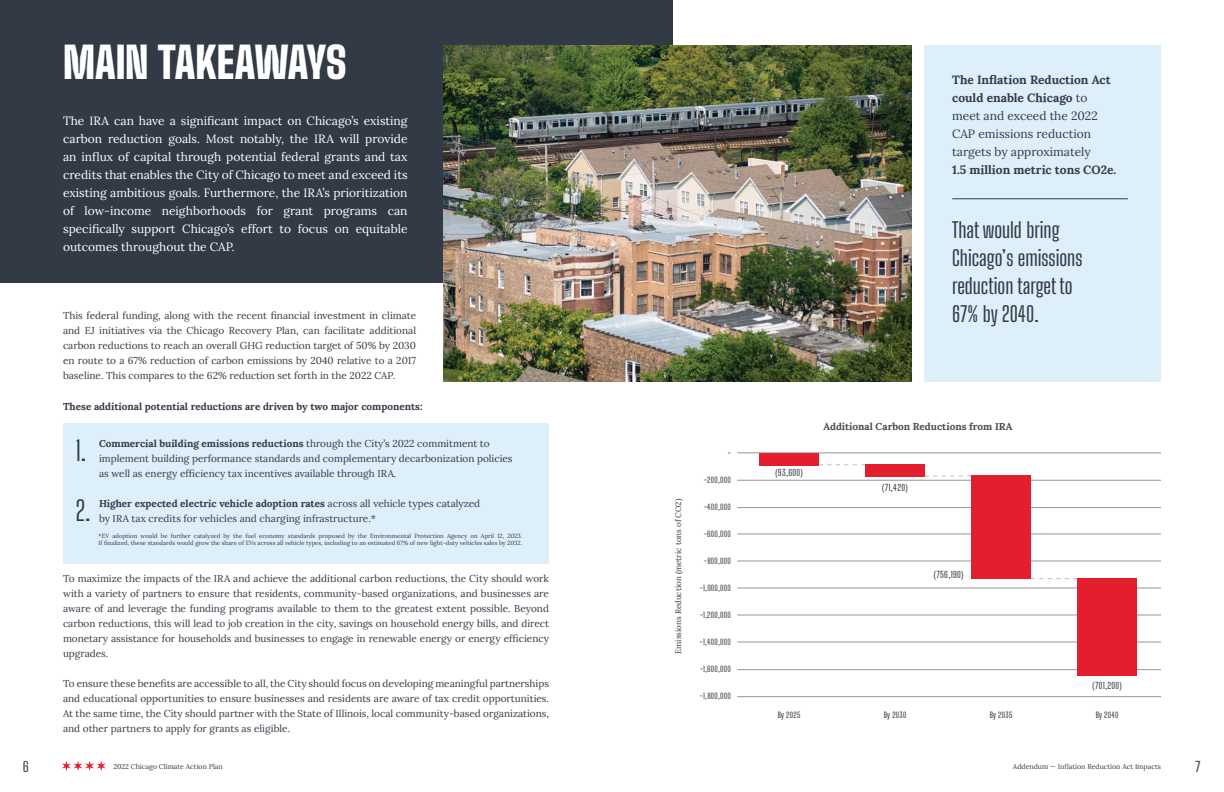
<style>
.page{position:relative;width:1224px;height:792px;background:#fff}
.page>*{position:absolute;margin:0;border:0;box-sizing:border-box;transform-origin:0 0}
.t1{font:900 43px "Big Shoulders Display";letter-spacing:-.005em;color:#fff}
.t2{font:27px "Big Shoulders Display";color:#323a45}
.t3{font:500 21px/28px "Big Shoulders Display";color:#323a45}
.t4{font:500 14px "Big Shoulders Text";color:#474b56}
.t5{font:12px/18px "Lora";color:#fff;text-align:justify}
.t6{font:700 12px/18px "Lora";color:#323a45}
.t7{font:10px/15px "Lora";color:#323a45;text-align:justify}
.t8{font:700 10px "Lora";color:#323a45}
.t9{font:700 10px "Lora";color:#4a4a4c}
.t10{font:9px "Big Shoulders Text";letter-spacing:.03em;color:#323a45}
.t11{font:8px "Big Shoulders Text";letter-spacing:.03em;color:#323a45}
.t12{font:8px "Lora";color:#323a45}
.t13{font:7px "Lora";color:#323a45}
.t14{font:6px/7.2px "Lora";color:#323a45}
.s1{font-weight:700}
.s2{font-weight:400}
</style>
<div class="page">
<svg style="left:62px;top:761px;width:44px;height:10px"></svg>
<div style="left:0;top:0;width:673px;height:282px;background:#323a45"></div>
<div style="left:63px;top:423px;width:486px;height:140px;background:#ddeff8"></div>
<img style="left:444px;top:45px;width:468px;height:337px">
<div style="left:924px;top:45px;width:237px;height:337px;background:#ddeff8"></div>
<svg style="left:819px;top:464px;width:47px;height:1px"></svg>
<svg style="left:925px;top:476px;width:47px;height:1px"></svg>
<svg style="left:1031px;top:578px;width:47px;height:1px"></svg>
<hr style="left:737px;top:588px;width:424px;height:1px;background:#949698">
<hr style="left:737px;top:642px;width:424px;height:1px;background:#949698">
<hr style="left:737px;top:696px;width:424px;height:1px;background:#949698">
<hr style="left:737px;top:453px;width:424px;height:1px;background:#949698">
<hr style="left:737px;top:480px;width:424px;height:1px;background:#949698">
<hr style="left:737px;top:507px;width:424px;height:1px;background:#949698">
<hr style="left:737px;top:534px;width:424px;height:1px;background:#949698">
<hr style="left:737px;top:561px;width:424px;height:1px;background:#949698">
<hr style="left:737px;top:615px;width:424px;height:1px;background:#949698">
<hr style="left:737px;top:669px;width:424px;height:1px;background:#949698">
<div style="left:760px;top:453px;width:59px;height:12px;background:#e51e2d"></div>
<div style="left:866px;top:464px;width:59px;height:13px;background:#e51e2d"></div>
<div style="left:1078px;top:578px;width:59px;height:98px;background:#e51e2d"></div>
<div style="left:972px;top:476px;width:59px;height:103px;background:#e51e2d"></div>
<hr style="left:952px;top:198px;width:176px;height:1px;background:#323a45">
<p class="t1" style="left:63px;top:34px;width:285px">MAIN TAKEAWAYS</p>
<p class="t5" style="left:63px;top:111px;width:346px">The IRA can have a significant impact on Chicago’s existing carbon reduction goals. Most notably, the IRA will provide an influx of capital through potential federal grants and tax credits that enables the City of Chicago to meet and exceed its existing ambitious goals. Furthermore, the IRA’s prioritization of low-income neighborhoods for grant programs can specifically support Chicago’s effort to focus on equitable outcomes throughout the CAP.</p>
<p class="t7" style="left:63px;top:308px;width:355px">This federal funding, along with the recent financial investment in climate and EJ initiatives via the Chicago Recovery Plan, can facilitate additional carbon reductions to reach an overall GHG reduction target of 50% by 2030 en route to a 67% reduction of carbon emissions by 2040 relative to a 2017 baseline. This compares to the 62% reduction set forth in the 2022 CAP.</p>
<p class="t8" style="left:63px;top:398px;width:361px">These additional potential reductions are driven by two major components:</p>
<p class="t2" style="left:76px;top:433px;width:12px">1.</p>
<p class="t2" style="left:76px;top:492px;width:17px">2.</p>
<p class="t7" style="left:99px;top:435px;width:415px;text-align:left"><span class="s1">Commercial building emissions reductions</span> through the City’s 2022 commitment to implement building performance standards and complementary decarbonization policies as well as energy efficiency tax incentives available through IRA.</p>
<p class="t7" style="left:99px;top:495px;width:383px"><span class="s1">Higher expected electric vehicle adoption rates</span> across all vehicle types catalyzed by IRA tax credits for vehicles and charging infrastructure.*</p>
<p class="t14" style="left:99px;top:532px;width:425px">*EV adoption would be further catalyzed by the fuel economy standards proposed by the Environmental Protection Agency on April 12, 2023.<br>If finalized, these standards would grow the share of EVs across all vehicle types, including to an estimated 67% of new light-duty vehicles sales by 2032.</p>
<p class="t7" style="left:63px;top:570px;width:488px">To maximize the impacts of the IRA and achieve the additional carbon reductions, the City should work with a variety of partners to ensure that residents, community-based organizations, and businesses are aware of and leverage the funding programs available to them to the greatest extent possible. Beyond carbon reductions, this will lead to job creation in the city, savings on household energy bills, and direct monetary assistance for households and businesses to engage in renewable energy or energy efficiency upgrades.</p>
<p class="t7" style="left:63px;top:675px;width:488px">To ensure these benefits are accessible to all, the City should focus on developing meaningful partnerships and educational opportunities to ensure businesses and residents are aware of tax credit opportunities.<br>At the same time, the City should partner with the State of Illinois, local community-based organizations, and other partners to apply for grants as eligible.</p>
<p class="t12" style="left:672px;top:654px;width:156px;rotate:-90deg">Emissions Reduction (metric tons of CO2)</p>
<p class="t11" style="left:728px;top:448px;width:4px">-</p>
<p class="t11" style="left:704px;top:475px;width:28px">-200,000</p>
<p class="t11" style="left:704px;top:502px;width:28px">-400,000</p>
<p class="t11" style="left:704px;top:529px;width:28px">-600,000</p>
<p class="t11" style="left:704px;top:556px;width:28px">-800,000</p>
<p class="t11" style="left:700px;top:583px;width:32px">-1,000,000</p>
<p class="t11" style="left:700px;top:610px;width:32px">-1,200,000</p>
<p class="t11" style="left:700px;top:637px;width:32px">-1,400,000</p>
<p class="t11" style="left:700px;top:664px;width:32px">-1,600,000</p>
<p class="t11" style="left:700px;top:691px;width:32px">-1,800,000</p>
<p class="t6" style="left:952px;top:70px;width:166px">The Inflation Reduction Act could enable Chicago <span class="s2">to meet and exceed the 2022<br>CAP emissions reduction targets by approximately<br></span>1.5 million metric tons CO2e.</p>
<p class="t3" style="left:952px;top:215px;width:132px">That would bring<br>Chicago’s emissions reduction target to<br>67% by 2040.</p>
<p class="t10" style="left:775px;top:467px;width:29px">(93,600)</p>
<p class="t9" style="left:824px;top:418px;width:190px">Additional Carbon Reductions from IRA</p>
<p class="t10" style="left:882px;top:482px;width:27px">(71,420)</p>
<p class="t10" style="left:934px;top:569px;width:31px">(756,190)</p>
<p class="t11" style="left:778px;top:709px;width:24px">By 2025</p>
<p class="t11" style="left:884px;top:709px;width:24px">By 2030</p>
<p class="t11" style="left:990px;top:709px;width:24px">By 2035</p>
<p class="t10" style="left:1092px;top:680px;width:31px">(701,200)</p>
<p class="t11" style="left:1096px;top:709px;width:24px">By 2040</p>
<h3 class="t4" style="left:23px;top:757px;width:8px">6</h3>
<h3 class="t4" style="left:1195px;top:757px;width:7px">7</h3>
<p class="t13" style="left:113px;top:761px;width:111px">2022 Chicago Climate Action Plan</p>
<p class="t13" style="left:1013px;top:761px;width:150px">Addendum — Inflation Reduction Act Impacts</p>
</div>
